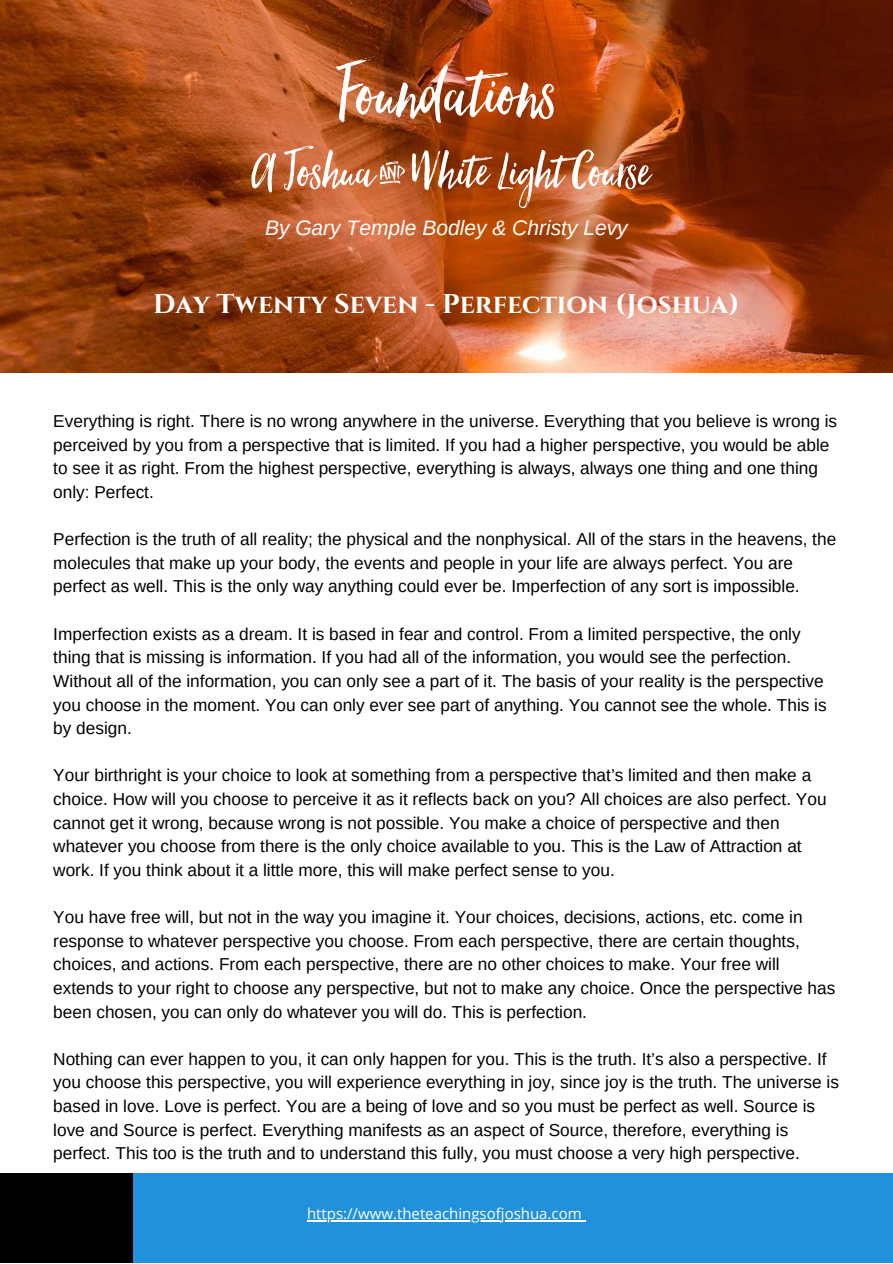
<style>
.page{position:relative;width:893px;height:1264px;background:#fff}
.page>*{position:absolute;margin:0;border:0;box-sizing:border-box;transform-origin:0 0}
.t1{font:85.95px "Hello Beautiful";color:#fff}
.t2{font:60px "Hello Beautiful";color:#fff}
.t3{font:700 27px "Cinzel";color:#fff}
.t4{font:italic 21px "Arimo";color:#fff}
.t5{font:17.25px/23.5px "Arimo";color:#000}
.t6{font:15px "Open Sans";color:#fff}
</style>
<div class="page">
<div style="left:0;top:1173px;width:892px;height:89px;background:#2291dc"></div>
<hr style="left:307px;top:1219px;width:278px;height:2px;background:#fff">
<div style="left:0;top:1173px;width:133px;height:89px;background:#000"></div>
<img style="left:0;top:0;width:892px;height:372px">
<p class="t1" style="left:336px;top:54px;width:222px">Foundations</p>
<p class="t2" style="left:250px;top:144px;width:401px">A Joshua&amp; White LightCourse</p>
<p class="t4" style="left:265px;top:216px;width:364px">By Gary Temple Bodley &amp; Christy Levy</p>
<p class="t3" style="left:153px;top:287px;width:588px">Day Twenty Seven - Perfection (Joshua)</p>
<p class="t5" style="left:53px;top:409px;width:785px">Everything is right. There is no wrong anywhere in the universe. Everything that you believe is wrong is perceived by you from a perspective that is limited. If you had a higher perspective, you would be able to see it as right. From the highest perspective, everything is always, always one thing and one thing only: Perfect.</p>
<p class="t5" style="left:53px;top:527px;width:784px">Perfection is the truth of all reality; the physical and the nonphysical. All of the stars in the heavens, the molecules that make up your body, the events and people in your life are always perfect. You are perfect as well. This is the only way anything could ever be. Imperfection of any sort is impossible.</p>
<p class="t5" style="left:53px;top:622px;width:774px">Imperfection exists as a dream. It is based in fear and control. From a limited perspective, the only thing that is missing is information. If you had all of the information, you would see the perfection.<br>Without all of the information, you can only see a part of it. The basis of your reality is the perspective you choose in the moment. You can only ever see part of anything. You cannot see the whole. This is by design.</p>
<p class="t5" style="left:53px;top:763px;width:774px">Your birthright is your choice to look at something from a perspective that’s limited and then make a choice. How will you choose to perceive it as it reflects back on you? All choices are also perfect. You cannot get it wrong, because wrong is not possible. You make a choice of perspective and then whatever you choose from there is the only choice available to you. This is the Law of Attraction at work. If you think about it a little more, this will make perfect sense to you.</p>
<p class="t5" style="left:53px;top:905px;width:783px">You have free will, but not in the way you imagine it. Your choices, decisions, actions, etc. come in response to whatever perspective you choose. From each perspective, there are certain thoughts, choices, and actions. From each perspective, there are no other choices to make. Your free will extends to your right to choose any perspective, but not to make any choice. Once the perspective has been chosen, you can only do whatever you will do. This is perfection.</p>
<p class="t5" style="left:53px;top:1047px;width:787px">Nothing can ever happen to you, it can only happen for you. This is the truth. It’s also a perspective. If you choose this perspective, you will experience everything in joy, since joy is the truth. The universe is based in love. Love is perfect. You are a being of love and so you must be perfect as well. Source is love and Source is perfect. Everything manifests as an aspect of Source, therefore, everything is perfect. This too is the truth and to understand this fully, you must choose a very high perspective.</p>
<p class="t6" style="left:307px;top:1202px;width:276px">https://www.theteachingsofjoshua.com</p>
</div>
